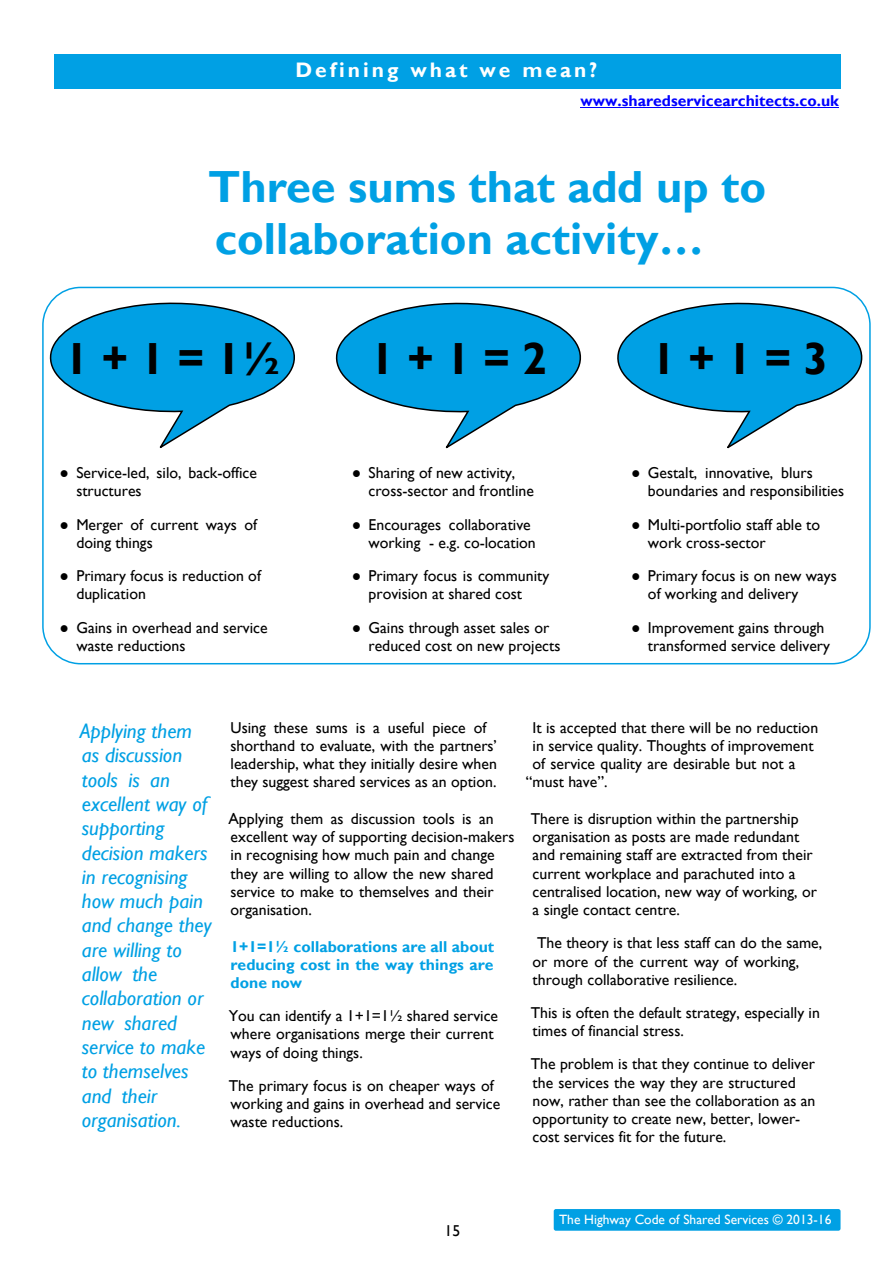
<style>
.page{position:relative;width:893px;height:1263px;background:#fff}
.page>*{position:absolute;margin:0;border:0;box-sizing:border-box;transform-origin:0 0}
.t1{font:700 45px/52.1px "Gill Sans";color:#00a0e4}
.t2{font:700 45px "Gill Sans";color:#000}
.t3{font:italic 21px/24.3px "Gill Sans";color:#00a0e4}
.t4{font:700 21px "Gill Sans";letter-spacing:.145em;color:#fff}
.t5{font:15.75px/18.3px "Gill Sans";color:#000}
.t6{font:700 15.75px/18.3px "Gill Sans";color:#00a0e4;text-align:justify}
.t7{font:700 15.75px "Gill Sans";color:#00f}
.t8{font:13.5px "Gill Sans";color:#fff}
.s1{font-family:"Times New Roman"}
</style>
<div class="page">
<div style="left:54px;top:54px;width:786px;height:35px;background:#00a0e4"></div>
<div style="left:554px;top:1209px;width:286px;height:22px;background:#00a0e4;border-radius:2px"></div>
<svg style="left:42px;top:300px;width:253px;height:148px;fill:#00a0e4"></svg>
<svg style="left:335px;top:302px;width:247px;height:147px;fill:#00a0e4"></svg>
<svg style="left:617px;top:300px;width:254px;height:149px;fill:#00a0e4"></svg>
<div style="left:42px;top:287px;width:829px;height:377px;border:2px solid #00a0e4;border-radius:38px"></div>
<hr style="left:581px;top:107px;width:258px;height:1px;background:#00f">
<h2 class="t4" style="left:295px;top:63px;width:303px">Defining what we mean?</h2>
<p class="t7" style="left:581px;top:95px;width:260px">www.sharedservicearchitects.co.uk</p>
<h1 class="t1" style="left:208px;top:166px;width:559px">Three sums that add up to collaboration activity…</h1>
<h1 class="t2" style="left:64px;top:343px;width:219px">1 + 1 = 1½</h1>
<h1 class="t2" style="left:370px;top:343px;width:178px">1 + 1 = 2</h1>
<h1 class="t2" style="left:651px;top:343px;width:178px">1 + 1 = 3</h1>
<p class="t5" style="left:76px;top:465px;width:182px;text-indent:-17px"><span class="s1">●</span> Service-led, silo, back-office structures</p>
<p class="t5" style="left:76px;top:517px;width:182px;text-indent:-17px"><span class="s1">●</span> Merger of current ways of doing things</p>
<p class="t5" style="left:76px;top:568px;width:186px;text-indent:-17px"><span class="s1">●</span> Primary focus is reduction of duplication</p>
<p class="t5" style="left:76px;top:620px;width:193px;text-indent:-17px"><span class="s1">●</span> Gains in overhead and service waste reductions</p>
<p class="t5" style="left:369px;top:465px;width:167px;text-indent:-17px"><span class="s1">●</span> Sharing of new activity, cross-sector and frontline</p>
<p class="t5" style="left:369px;top:517px;width:169px;text-indent:-17px"><span class="s1">●</span> Encourages collaborative working - e.g. co-location</p>
<p class="t5" style="left:369px;top:568px;width:182px;text-indent:-17px"><span class="s1">●</span> Primary focus is community provision at shared cost</p>
<p class="t5" style="left:369px;top:620px;width:193px;text-indent:-17px"><span class="s1">●</span> Gains through asset sales or reduced cost on new projects</p>
<p class="t5" style="left:648px;top:465px;width:198px;text-indent:-17px"><span class="s1">●</span> Gestalt, innovative, blurs boundaries and responsibilities</p>
<p class="t5" style="left:648px;top:517px;width:174px;text-indent:-17px"><span class="s1">●</span> Multi-portfolio staff able to work cross-sector</p>
<p class="t5" style="left:648px;top:568px;width:190px;text-indent:-17px"><span class="s1">●</span> Primary focus is on new ways of working and delivery</p>
<p class="t5" style="left:648px;top:620px;width:184px;text-indent:-17px"><span class="s1">●</span> Improvement gains through transformed service delivery</p>
<h2 class="t3" style="left:80px;top:721px;width:133px">Applying them as discussion tools is an excellent way of supporting decision makers in recognising how much pain and change they are willing to allow the collaboration or new shared service to make to themselves and their organisation.</h2>
<p class="t5" style="left:231px;top:720px;width:268px">Using these sums is a useful piece of shorthand to evaluate, with the partners’ leadership, what they initially desire when they suggest shared services as an option.</p>
<p class="t5" style="left:228px;top:811px;width:287px">Applying them as discussion tools is an excellent way of supporting decision-makers in recognising how much pain and change they are willing to allow the new shared service to make to themselves and their organisation.</p>
<p class="t6" style="left:231px;top:939px;width:265px">1+1=1½ collaborations are all about reducing cost in the way things are done now</p>
<p class="t5" style="left:229px;top:1008px;width:271px">You can identify a 1+1=1½ shared service where organisations merge their current ways of doing things.</p>
<p class="t5" style="left:229px;top:1078px;width:273px">The primary focus is on cheaper ways of working and gains in overhead and service waste reductions.</p>
<p class="t5" style="left:533px;top:720px;width:287px">It is accepted that there will be no reduction</p>
<p class="t5" style="left:533px;top:738px;width:283px">in service quality. Thoughts of improvement</p>
<p class="t5" style="left:533px;top:756px;width:265px">of service quality are desirable but not a</p>
<p class="t5" style="left:526px;top:775px;width:83px">“must have”.</p>
<p class="t5" style="left:531px;top:811px;width:288px">There is disruption within the partnership organisation as posts are made redundant and remaining staff are extracted from their current workplace and parachuted into a centralised location, new way of working, or a single contact centre.</p>
<p class="t5" style="left:533px;top:935px;width:291px">The theory is that less staff can do the same, or more of the current way of working, through collaborative resilience.</p>
<p class="t5" style="left:531px;top:1005px;width:291px">This is often the default strategy, especially in times of financial stress.</p>
<p class="t5" style="left:531px;top:1057px;width:286px">The problem is that they continue to deliver the services the way they are structured now, rather than see the collaboration as an opportunity to create new, better, lower&shy;cost services fit for the future.</p>
<p class="t5" style="left:444px;top:1223px;width:17px">15</p>
<p class="t8" style="left:559px;top:1215px;width:274px">The Highway Code of Shared Services © 2013-16</p>
</div>
